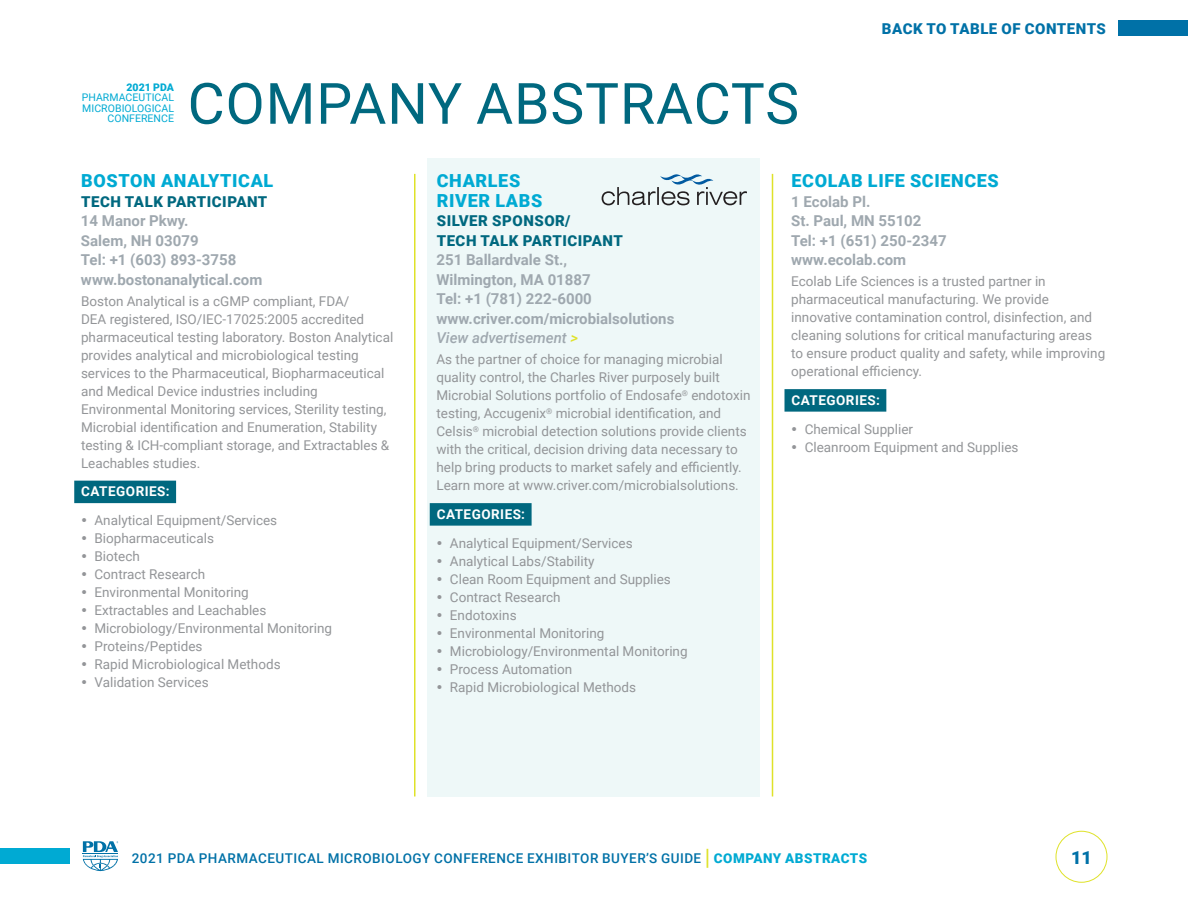
<style>
.page{position:relative;width:1188px;height:918px;background:#fff}
.page>*{position:absolute;margin:0;border:0;box-sizing:border-box;transform-origin:0 0}
.t1{font:57px "Roboto";letter-spacing:.015em;color:#00687f}
.t2{font:900 18px/19.5px "Roboto";letter-spacing:.035em;color:#00aad3}
.t3{font:900 18px "Roboto";color:#0071a7}
.t4{font:700 15px/19.5px "Roboto";color:#9fa8af}
.t5{font:900 15px/19.5px "Roboto";letter-spacing:.035em;color:#00687f}
.t6{font:900 15px "Roboto";letter-spacing:.035em;color:#0071a7}
.t7{font:13.5px/18px "Roboto";color:#939598}
.t8{font:500 13.5px "Roboto";letter-spacing:.035em;color:#0071a7}
.t9{font:700 13.5px "Roboto";letter-spacing:.035em;color:#fff}
.t10{font:10.5px/10.5px "Roboto";letter-spacing:.005em;color:#00aad3;text-align:right}
.t11{font:900 10.5px "Roboto";letter-spacing:.005em;color:#00aad3}
.s1{font-weight:500;font-style:italic}
.s2{font-weight:500;font-style:italic;color:#dfe229}
.s3{font-weight:400;font-size:22.5px;color:#dfe229}
.s4{font-weight:900;color:#00aad3}
</style>
<div class="page">
<svg style="left:83px;top:841px;width:35px;height:30px"></svg>
<div style="left:1056px;top:831px;width:51px;height:52px;border:1px solid #dfe229;border-radius:50%"></div>
<div style="left:428px;top:158px;width:332px;height:638px;background:#eef8f8"></div>
<div style="left:0;top:848px;width:69px;height:16px;background:#00aad3"></div>
<hr style="left:414px;top:174px;width:2px;height:622px;background:#dfe229">
<hr style="left:772px;top:174px;width:1px;height:622px;background:#dfe229">
<div style="left:1119px;top:21px;width:69px;height:15px;background:#0071a7"></div>
<div style="left:74px;top:481px;width:102px;height:22px;background:#00687f"></div>
<div style="left:430px;top:503px;width:102px;height:23px;background:#00687f"></div>
<svg style="left:602px;top:174px;width:145px;height:31px"></svg>
<div style="left:785px;top:389px;width:101px;height:23px;background:#00687f"></div>
<p class="t11" style="left:126px;top:80px;width:49px">2021 PDA</p>
<p class="t10" style="left:82px;top:92px;width:94px">PHARMACEUTICAL<br>MICROBIOLOGICAL<br>CONFERENCE</p>
<h1 class="t1" style="left:188px;top:64px;width:613px">COMPANY ABSTRACTS</h1>
<p class="t6" style="left:882px;top:18px;width:226px">BACK TO TABLE OF CONTENTS</p>
<h2 class="t2" style="left:81px;top:171px;width:194px">BOSTON ANALYTICAL</h2>
<p class="t5" style="left:81px;top:191px;width:188px">TECH TALK PARTICIPANT</p>
<p class="t4" style="left:81px;top:211px;width:183px">14 Manor Pkwy.<br>Salem, NH 03079<br>Tel: +1 (603) 893-3758 www.bostonanalytical.com</p>
<p class="t7" style="left:81px;top:291px;width:314px">Boston Analytical is a cGMP compliant, FDA/<br>DEA registered, ISO/IEC-17025:2005 accredited pharmaceutical testing laboratory. Boston Analytical provides analytical and microbiological testing services to the Pharmaceutical, Biopharmaceutical and Medical Device industries including Environmental Monitoring services, Sterility testing, Microbial identification and Enumeration, Stability testing &amp; ICH-compliant storage, and Extractables &amp; Leachables studies.</p>
<p class="t9" style="left:81px;top:482px;width:90px">CATEGORIES:</p>
<p class="t7" style="left:94px;top:511px;width:239px">Analytical Equipment/Services<br>Biopharmaceuticals<br>Biotech<br>Contract Research<br>Environmental Monitoring<br>Extractables and Leachables<br>Microbiology/Environmental Monitoring<br>Proteins/Peptides<br>Rapid Microbiological Methods<br>Validation Services</p>
<h2 class="t2" style="left:437px;top:171px;width:107px">CHARLES<br>RIVER LABS</h2>
<p class="t5" style="left:437px;top:211px;width:188px">SILVER SPONSOR/<br>TECH TALK PARTICIPANT</p>
<p class="t4" style="left:436px;top:250px;width:239px">251 Ballardvale St.,<br>Wilmington, MA 01887<br>Tel: +1 (781) 222-6000 www.criver.com/microbialsolutions<br><span class="s1">View advertisement</span> <span class="s2">&gt;</span></p>
<p class="t7" style="left:436px;top:350px;width:316px">As the partner of choice for managing microbial quality control, the Charles River purposely built Microbial Solutions portfolio of Endosafe<sup>®</sup> endotoxin testing, Accugenix<sup>®</sup> microbial identification, and Celsis<sup>®</sup> microbial detection solutions provide clients with the critical, decision driving data necessary to help bring products to market safely and efficiently.<br>Learn more at www.criver.com/microbialsolutions.</p>
<p class="t9" style="left:437px;top:505px;width:90px">CATEGORIES:</p>
<p class="t7" style="left:450px;top:533px;width:239px">Analytical Equipment/Services<br>Analytical Labs/Stability<br>Clean Room Equipment and Supplies<br>Contract Research<br>Endotoxins<br>Environmental Monitoring<br>Microbiology/Environmental Monitoring<br>Process Automation<br>Rapid Microbiological Methods</p>
<h2 class="t2" style="left:792px;top:171px;width:209px">ECOLAB LIFE SCIENCES</h2>
<p class="t4" style="left:791px;top:191px;width:157px">1 Ecolab Pl.<br>St. Paul, MN 55102<br>Tel: +1 (651) 250-2347 www.ecolab.com</p>
<p class="t7" style="left:791px;top:272px;width:315px">Ecolab Life Sciences is a trusted partner in pharmaceutical manufacturing. We provide innovative contamination control, disinfection, and cleaning solutions for critical manufacturing areas to ensure product quality and safety, while improving operational efficiency.</p>
<p class="t9" style="left:791px;top:391px;width:90px">CATEGORIES:</p>
<p class="t7" style="left:805px;top:419px;width:215px">Chemical Supplier<br>Cleanroom Equipment and Supplies</p>
<p class="t8" style="left:132px;top:849px;width:737px">2021 PDA PHARMACEUTICAL MICROBIOLOGY CONFERENCE EXHIBITOR BUYER’S GUIDE <span class="s3">|</span> <span class="s4">COMPANY ABSTRACTS</span></p>
<h2 class="t3" style="left:1071px;top:845px;width:22px">11</h2>
</div>
